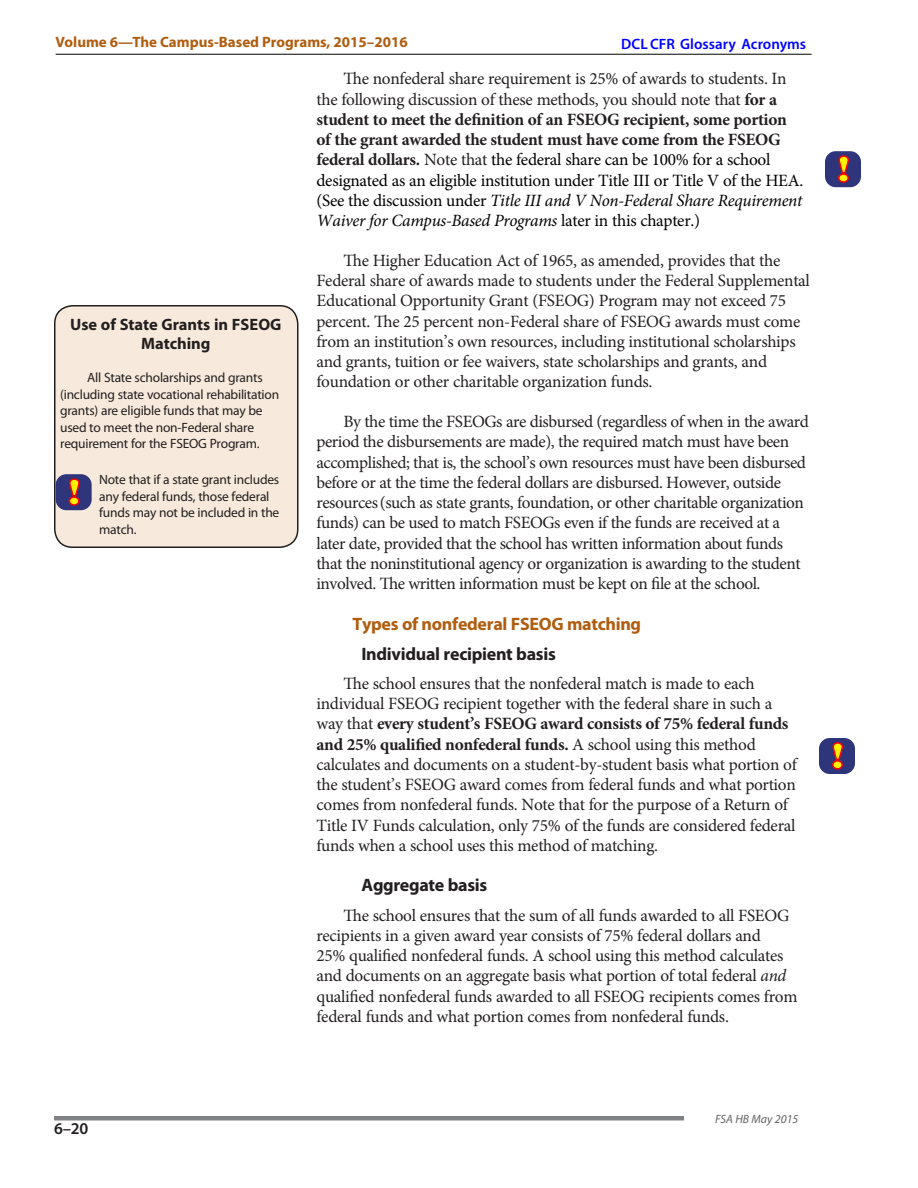
<style>
.page{position:relative;width:918px;height:1188px;background:#fff}
.page>*{position:absolute;margin:0;border:0;box-sizing:border-box;transform-origin:0 0}
.New_Heading_4__ID{font:700 18px "Myriad Pro";letter-spacing:-.015em;color:#231f20}
.New_Heading_3__ID{font:700 18px "Myriad Pro";letter-spacing:-.015em;color:#b05d0f}
.Body_Text__ID{font:17.25px/20.2px "Minion Pro";letter-spacing:-.015em;color:#231f20}
.Body_Text__ID-2{font:17.25px/20.2px "Minion Pro";letter-spacing:-.015em;color:#000}
.Sidebar_Example_Head{font:700 16.5px/19.5px "Myriad Pro";color:#231f20;text-align:center}
.t1{font:600 16.5px "Myriad Pro";color:#231f20}
.t2{font:700 15px "Myriad Pro";color:#b05d0f}
.t3{font:600 15px "Myriad Pro";color:#00f}
.Sidebar_Example_Text{font:13.5px/16.5px "Myriad Pro";letter-spacing:-.015em;color:#231f20}
.t4{font:italic 12px "Myriad Pro";color:#636366}
.s1{color:#231f20}
.s2{font-weight:700;color:#231f20}
.s3{font-style:italic}
.s4{font-weight:700}
</style>
<div class="page">
<hr style="left:56px;top:54px;width:756px;height:1px;background:#000">
<hr style="left:54px;top:1116px;width:630px;height:4px;background:#808285">
<div style="left:825px;top:151px;width:36px;height:36px;background:#2e357a;border-radius:11px"></div>
<svg style="left:838px;top:155px;width:11px;height:28px"></svg>
<div style="left:819px;top:738px;width:36px;height:36px;background:#2e357a;border-radius:11px"></div>
<svg style="left:832px;top:742px;width:11px;height:28px"></svg>
<div style="left:55px;top:306px;width:243px;height:241px;background:#f7e9db;border-radius:18px"></div>
<div style="left:54px;top:305px;width:244px;height:243px;border:2px solid #231f20;border-radius:18px"></div>
<div style="left:56px;top:474px;width:36px;height:36px;background:#2e357a;border-radius:11px"></div>
<svg style="left:68px;top:478px;width:12px;height:28px"></svg>
<p class="t2" style="left:56px;top:32px;width:354px">Volume 6—The Campus-Based Programs, 2015–2016</p>
<p class="t3" style="left:621px;top:35px;width:186px">DCL CFR Glossary Acronyms</p>
<p class="Sidebar_Example_Head" style="left:70px;top:314px;width:213px">Use of State Grants in FSEOG<br>Matching</p>
<p class="Sidebar_Example_Text" style="left:60px;top:369px;width:221px;text-indent:27px">All State scholarships and grants (including state vocational rehabilitation grants) are eligible funds that may be used to meet the non-Federal share requirement for the FSEOG Program.</p>
<p class="Sidebar_Example_Text" style="left:99px;top:471px;width:182px">Note that if a state grant includes any federal funds, those federal funds may not be included in the match.</p>
<p class="t1" style="left:54px;top:1118px;width:36px">6–20</p>
<p class="Body_Text__ID-2" style="left:316px;top:69px;width:488px;text-indent:27px"><span class="s1">The nonfederal share requirement is 25% of awards to students. In the following discussion of these methods, you should note that</span> <span class="s2">for a student to meet the definition of an FSEOG recipient, some portion of the grant awarded the student must have come from the FSEOG federal dollars.</span> <span class="s1">Note that</span> the federal share can be 100% for a school designated as an eligible institution under Title III or Title V of the HEA. (See the discussion under <span class="s3">Title III and V Non-Federal Share Requirement Waiver for Campus-Based Programs</span> later in this chapter.)</p>
<p class="Body_Text__ID" style="left:316px;top:250px;width:495px;text-indent:27px">The Higher Education Act of 1965, as amended, provides that the Federal share of awards made to students under the Federal Supplemental Educational Opportunity Grant (FSEOG) Program may not exceed 75 percent. The 25 percent non-Federal share of FSEOG awards must come from an institution’s own resources, including institutional scholarships and grants, tuition or fee waivers, state scholarships and grants, and foundation or other charitable organization funds.</p>
<p class="Body_Text__ID" style="left:316px;top:412px;width:494px;text-indent:27px">By the time the FSEOGs are disbursed (regardless of when in the award period the disbursements are made), the required match must have been accomplished; that is, the school’s own resources must have been disbursed before or at the time the federal dollars are disbursed. However, outside resources(such as state grants, foundation, or other charitable organization funds) can be used to match FSEOGs even if the funds are received at a later date, provided that the school has written information about funds that the noninstitutional agency or organization is awarding to the student involved. The written information must be kept on file at the school.</p>
<p class="New_Heading_3__ID" style="left:352px;top:612px;width:290px">Types of nonfederal FSEOG matching</p>
<p class="New_Heading_4__ID" style="left:362px;top:642px;width:196px">Individual recipient basis</p>
<p class="Body_Text__ID" style="left:316px;top:673px;width:482px;text-indent:27px">The school ensures that the nonfederal match is made to each individual FSEOG recipient together with the federal share in such a way that <span class="s4">every student’s FSEOG award consists of 75% federal funds and 25% qualified nonfederal funds.</span> A school using this method calculates and documents on a student-by-student basis what portion of the student’s FSEOG award comes from federal funds and what portion comes from nonfederal funds. Note that for the purpose of a Return of Title IV Funds calculation, only 75% of the funds are considered federal funds when a school uses this method of matching.</p>
<p class="New_Heading_4__ID" style="left:362px;top:874px;width:127px">Aggregate basis</p>
<p class="Body_Text__ID" style="left:316px;top:905px;width:482px;text-indent:27px">The school ensures that the sum of all funds awarded to all FSEOG recipients in a given award year consists of 75% federal dollars and<br>25% qualified nonfederal funds. A school using this method calculates and documents on an aggregate basis what portion of total federal <span class="s3">and </span>qualified nonfederal funds awarded to all FSEOG recipients comes from federal funds and what portion comes from nonfederal funds.</p>
<p class="t4" style="left:715px;top:1112px;width:85px">FSA HB May 2015</p>
</div>
